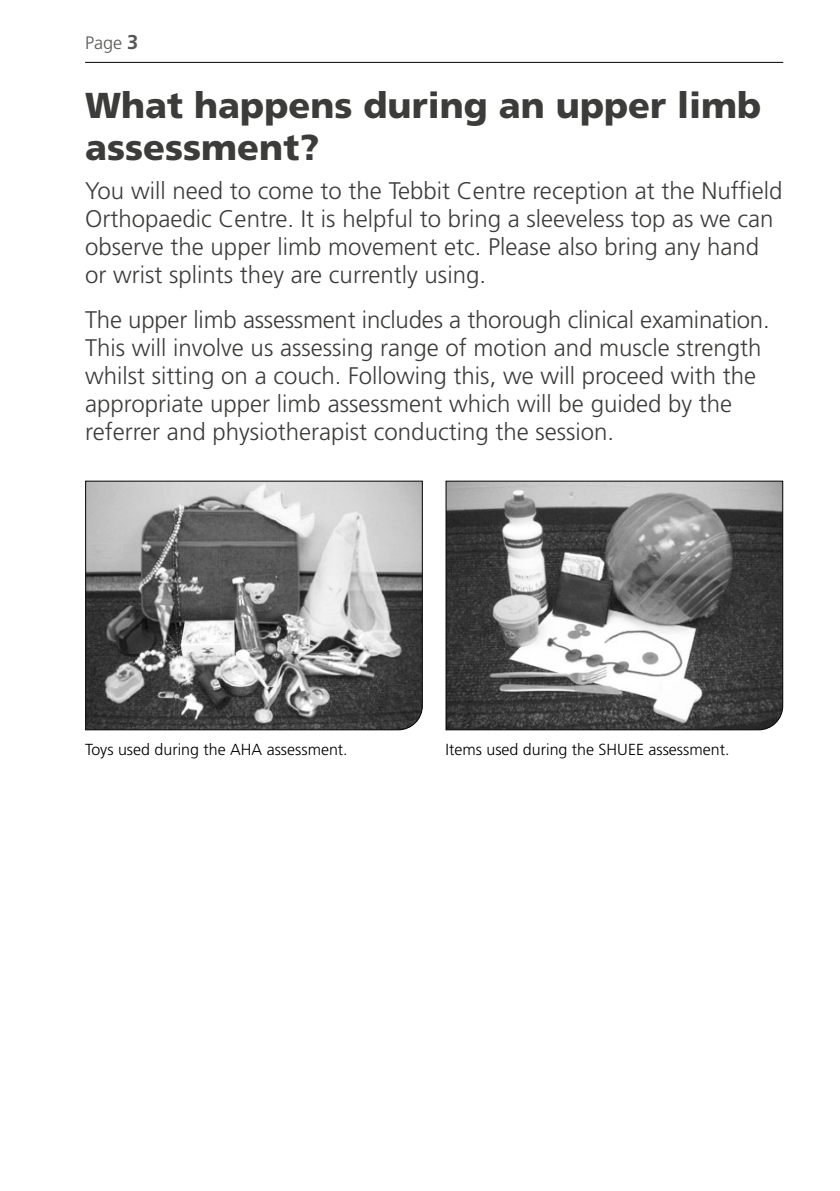
<style>
.page{position:relative;width:840px;height:1191px;background:#fff}
.page>*{position:absolute;margin:0;border:0;box-sizing:border-box;transform-origin:0 0}
.t1{font:900 36px/42px "Frutiger LT Std";color:#3c3c3b}
.t2{font:300 24px/28px "Frutiger LT Std";color:#3c3c3b}
.t3{font:300 18px "Frutiger LT Std";color:#575756}
.t4{font:300 16px "Frutiger LT Std";color:#000}
.s1{font-weight:700;font-size:20px}
</style>
<div class="page">
<hr style="left:85px;top:62px;width:697px;height:1px;background:#000">
<svg style="left:85px;top:480px;width:338px;height:251px;background:#888"></svg>
<svg style="left:445px;top:480px;width:338px;height:251px;background:#767676"></svg>
<p class="t3" style="left:85px;top:33px;width:55px">Page <span class="s1">3</span></p>
<h1 class="t1" style="left:85px;top:84px;width:677px">What happens during an upper limb assessment?</h1>
<p class="t2" style="left:85px;top:177px;width:698px">You will need to come to the Tebbit Centre reception at the Nuffield Orthopaedic Centre. It is helpful to bring a sleeveless top as we can observe the upper limb movement etc. Please also bring any hand or wrist splints they are currently using.</p>
<p class="t2" style="left:85px;top:306px;width:685px">The upper limb assessment includes a thorough clinical examination.<br>This will involve us assessing range of motion and muscle strength whilst sitting on a couch. Following this, we will proceed with the appropriate upper limb assessment which will be guided by the referrer and physiotherapist conducting the session.</p>
<p class="t4" style="left:85px;top:740px;width:264px">Toys used during the AHA assessment.</p>
<p class="t4" style="left:445px;top:740px;width:285px">Items used during the SHUEE assessment.</p>
</div>
